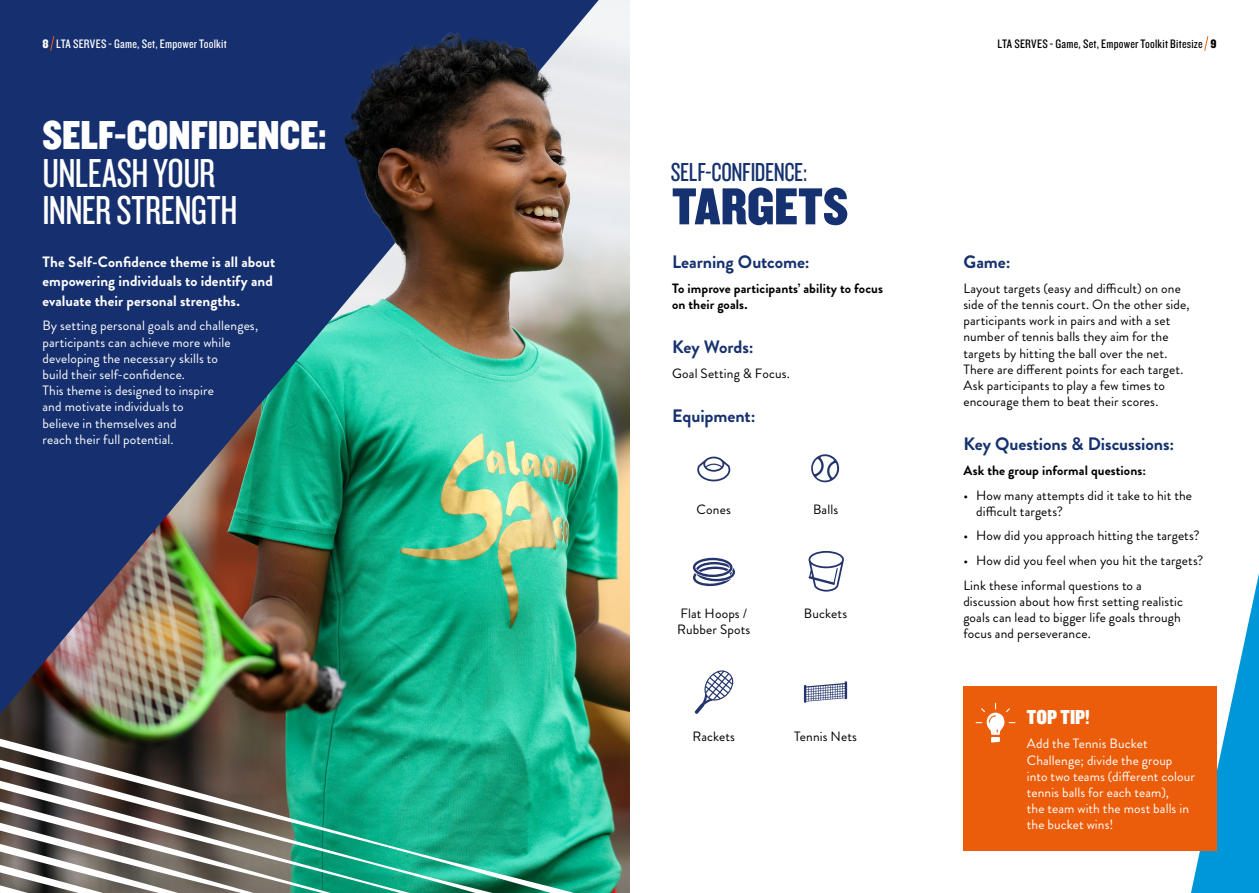
<style>
.page{position:relative;width:1259px;height:893px;background:#fff}
.page>*{position:absolute;margin:0;border:0;box-sizing:border-box;transform-origin:0 0}
.t1{font:54px "Knockout 70 Full Welterwt";color:#16316f}
.t2{font:42px/37.5px "Knockout 28 Junior Feathrwt";letter-spacing:-.01em;color:#fff}
.t3{font:42px "Knockout 70 Full Welterwt";letter-spacing:-.005em;color:#fff}
.t4{font:27px "Knockout 28 Junior Feathrwt";letter-spacing:-.01em;color:#16316f}
.t5{font:21px "Knockout 70 Full Welterwt";letter-spacing:.005em;color:#fff}
.t6{font:700 18px "Brandon Grotesque";letter-spacing:-.005em;color:#16316f}
.t7{font:700 15px/19.5px "Brandon Grotesque";letter-spacing:.005em;color:#fff}
.t8{font:13.5px/16.2px "Brandon Grotesque";letter-spacing:.01em;color:#000}
.t9{font:13.5px/16.2px "Brandon Grotesque";letter-spacing:.01em;color:#fff}
.t10{font:700 13.5px/16.2px "Brandon Grotesque";letter-spacing:.005em;color:#000}
.t11{font:12.75px "Knockout 29 Junior Ltweight";letter-spacing:.02em;color:#000}
.t12{font:12.75px "Knockout 29 Junior Ltweight";letter-spacing:.02em;color:#fff}
.s1{font-family:"Knockout 70 Full Welterwt"}
</style>
<div class="page">
<img style="left:0;top:0;width:599px;height:675px">
<img style="left:0;top:675px;width:804px;height:218px">
<svg style="left:1191px;top:573px;width:68px;height:320px"></svg>
<div style="left:963px;top:686px;width:253px;height:164px;background:#eb5d0b"></div>
<svg style="left:975px;top:703px;width:40px;height:39px"></svg>
<svg style="left:697px;top:457px;width:33px;height:24px"></svg>
<svg style="left:811px;top:454px;width:29px;height:29px"></svg>
<svg style="left:694px;top:670px;width:39px;height:44px"></svg>
<svg style="left:693px;top:558px;width:42px;height:28px"></svg>
<svg style="left:804px;top:681px;width:43px;height:22px"></svg>
<svg style="left:808px;top:551px;width:36px;height:41px"></svg>
<img style="left:296px;top:0;width:333px;height:387px">
<svg style="left:1204px;top:36px;width:4px;height:15px"></svg>
<svg style="left:50px;top:35px;width:5px;height:17px"></svg>
<p class="t12" style="left:43px;top:35px;width:186px"><span class="s1">8</span> LTA SERVES - Game, Set, Empower Toolkit</p>
<p class="t11" style="left:997px;top:35px;width:220px">LTA SERVES - Game, Set, Empower Toolkit Bitesize <span class="s1">9</span></p>
<h2 class="t3" style="left:43px;top:108px;width:285px">SELF-CONFIDENCE:</h2>
<h2 class="t2" style="left:43px;top:153px;width:197px">UNLEASH YOUR<br>INNER STRENGTH</h2>
<h3 class="t4" style="left:671px;top:156px;width:138px">SELF-CONFIDENCE:</h3>
<p class="t7" style="left:43px;top:252px;width:234px">The Self-Confidence theme is all about empowering individuals to identify and evaluate their personal strengths.</p>
<p class="t9" style="left:43px;top:318px;width:217px">By setting personal goals and challenges, participants can achieve more while developing the necessary skills to<br>build their self-confidence.<br>This theme is designed to inspire<br>and motivate individuals to<br>believe in themselves and<br>reach their full potential.</p>
<h1 class="t1" style="left:672px;top:172px;width:178px">TARGETS</h1>
<h3 class="t6" style="left:672px;top:249px;width:139px">Learning Outcome:</h3>
<p class="t10" style="left:672px;top:280px;width:212px">To improve participants’ ability to focus on their goals.</p>
<h3 class="t6" style="left:672px;top:334px;width:83px">Key Words:</h3>
<p class="t8" style="left:672px;top:365px;width:119px">Goal Setting &amp; Focus.</p>
<h3 class="t6" style="left:672px;top:403px;width:85px">Equipment:</h3>
<p class="t8" style="left:696px;top:501px;width:36px">Cones</p>
<p class="t8" style="left:677px;top:606px;width:75px">Flat Hoops /<br>Rubber Spots</p>
<p class="t8" style="left:813px;top:501px;width:27px">Balls</p>
<p class="t8" style="left:804px;top:606px;width:45px">Buckets</p>
<p class="t8" style="left:692px;top:728px;width:44px">Rackets</p>
<p class="t8" style="left:794px;top:728px;width:65px">Tennis Nets</p>
<h3 class="t6" style="left:963px;top:249px;width:49px">Game:</h3>
<p class="t8" style="left:963px;top:280px;width:228px">Layout targets (easy and difficult) on one side of the tennis court. On the other side, participants work in pairs and with a set number of tennis balls they aim for the targets by hitting the ball over the net.<br>There are different points for each target.<br>Ask participants to play a few times to encourage them to beat their scores.</p>
<h3 class="t6" style="left:963px;top:431px;width:212px">Key Questions &amp; Discussions:</h3>
<p class="t10" style="left:963px;top:462px;width:184px">Ask the group informal questions:</p>
<p class="t8" style="left:976px;top:487px;width:217px;text-indent:-13px">• How many attempts did it take to hit the difficult targets?</p>
<p class="t8" style="left:963px;top:528px;width:238px">• How did you approach hitting the targets?</p>
<p class="t8" style="left:963px;top:548px;width:242px;line-height:24.8px">• How did you feel when you hit the targets?<br>Link these informal questions to a</p>
<p class="t8" style="left:963px;top:593px;width:221px">discussion about how first setting realistic goals can lead to bigger life goals through focus and perseverance.</p>
<h3 class="t5" style="left:1026px;top:703px;width:65px">TOP TIP!</h3>
<p class="t9" style="left:1026px;top:736px;width:170px">Add the Tennis Bucket<br>Challenge; divide the group into two teams (different colour tennis balls for each team),<br>the team with the most balls in the bucket wins!</p>
</div>
